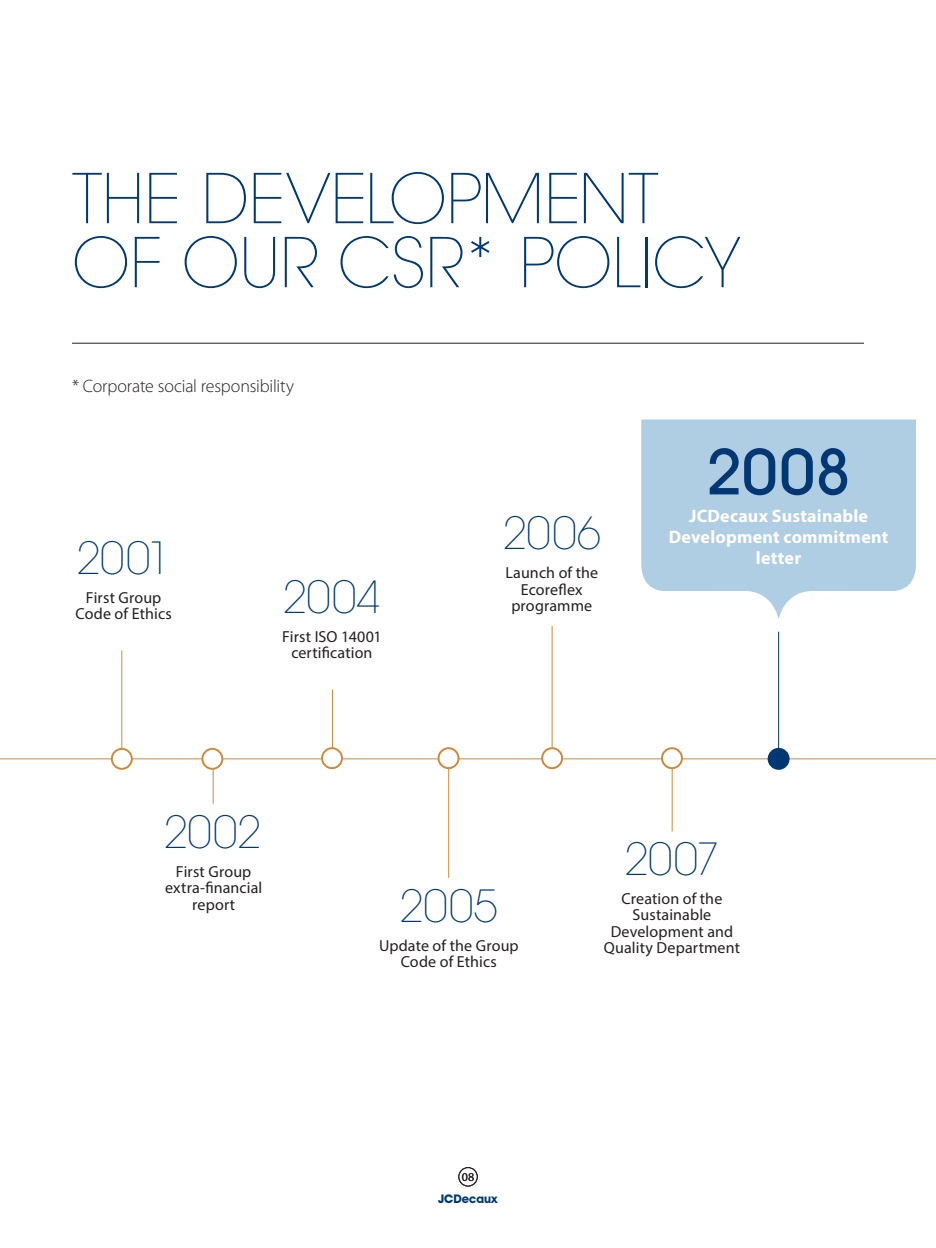
<style>
.page{position:relative;width:936px;height:1248px;background:#fff}
.page>*{position:absolute;margin:0;border:0;box-sizing:border-box;transform-origin:0 0}
.t1{font:200 68px/64px "ITC Avant Garde Std";letter-spacing:-.005em;color:#013874}
.t2{font:500 64px "Avant Garde IT Cby BT";color:#013874}
.t3{font:200 44px "ITC Avant Garde Std";color:#013874}
.t4{font:700 18px/21px "Myriad Pro";letter-spacing:.01em;color:#fff;text-align:center}
.t5{font:300 18px "Myriad Pro";letter-spacing:-.01em;color:#231f20}
.t6{font:16px/16.4px "Myriad Pro";letter-spacing:.01em;color:#231f20;text-align:center}
.t7{font:700 12px "Avant Garde IT Cby BT";color:#013874}
.t8{font:12px "Myriad Pro";color:#231f20}
</style>
<div class="page">
<div style="left:458px;top:1166px;width:19px;height:20px;border:1px solid #231f20;border-radius:50%"></div>
<div style="left:458px;top:1166px;width:20px;height:20px;border:1px solid #231f20;border-radius:50%"></div>
<svg style="left:641px;top:419px;width:274px;height:199px;background:#b9d3e6"></svg>
<hr style="left:0;top:758px;width:935px;height:1px;background:#ce8a3c">
<svg style="left:112px;top:748px;width:20px;height:20px"></svg>
<div style="left:111px;top:747px;width:22px;height:22px;border:2px solid #ce8a3c;border-radius:50%"></div>
<div style="left:202px;top:748px;width:20px;height:20px;background:#fff;border-radius:50%"></div>
<div style="left:201px;top:747px;width:22px;height:22px;border:2px solid #ce8a3c;border-radius:50%"></div>
<div style="left:438px;top:748px;width:20px;height:20px;background:#fff;border-radius:50%"></div>
<div style="left:437px;top:747px;width:22px;height:22px;border:2px solid #ce8a3c;border-radius:50%"></div>
<div style="left:542px;top:748px;width:20px;height:20px;background:#fff;border-radius:50%"></div>
<div style="left:541px;top:747px;width:22px;height:22px;border:2px solid #ce8a3c;border-radius:50%"></div>
<div style="left:662px;top:748px;width:20px;height:20px;background:#fff;border-radius:50%"></div>
<div style="left:661px;top:747px;width:22px;height:22px;border:2px solid #ce8a3c;border-radius:50%"></div>
<div style="left:322px;top:748px;width:20px;height:20px;background:#fff;border-radius:50%"></div>
<div style="left:321px;top:747px;width:22px;height:22px;border:2px solid #ce8a3c;border-radius:50%"></div>
<hr style="left:121px;top:650px;width:1px;height:98px;background:#ce8a3c">
<hr style="left:332px;top:689px;width:1px;height:59px;background:#ce8a3c">
<hr style="left:551px;top:626px;width:1px;height:122px;background:#ce8a3c">
<div style="left:768px;top:748px;width:20px;height:20px;background:#013874;border-radius:50%"></div>
<div style="left:767px;top:747px;width:22px;height:22px;border:2px solid #013874;border-radius:50%"></div>
<hr style="left:778px;top:631px;width:1px;height:118px;background:#013874">
<hr style="left:213px;top:767px;width:1px;height:36px;background:#ce8a3c">
<hr style="left:448px;top:767px;width:1px;height:110px;background:#ce8a3c">
<hr style="left:671px;top:767px;width:1px;height:64px;background:#ce8a3c">
<hr style="left:72px;top:343px;width:791px;height:1px;background:#231f20">
<h1 class="t1" style="left:72px;top:168px;width:670px">THE DEVELOPMENT<br>OF OUR CSR* POLICY</h1>
<p class="t5" style="left:72px;top:375px;width:224px">* Corporate social responsibility</p>
<h3 class="t3" style="left:76px;top:532px;width:97px">2001</h3>
<p class="t6" style="left:76px;top:588px;width:98px">First Group<br>Code of Ethics</p>
<h3 class="t3" style="left:282px;top:571px;width:101px">2004</h3>
<p class="t6" style="left:282px;top:627px;width:101px">First ISO 14001 certification</p>
<h3 class="t3" style="left:502px;top:507px;width:100px">2006</h3>
<p class="t6" style="left:505px;top:564px;width:94px">Launch of the<br>Ecoreflex programme</p>
<h2 class="t2" style="left:705px;top:432px;width:147px">2008</h2>
<p class="t4" style="left:669px;top:504px;width:221px">JCDecaux Sustainable<br>Development commitment letter</p>
<h3 class="t3" style="left:163px;top:806px;width:99px">2002</h3>
<p class="t6" style="left:165px;top:862px;width:99px">First Group extra-financial report</p>
<h3 class="t3" style="left:399px;top:880px;width:101px">2005</h3>
<p class="t6" style="left:379px;top:936px;width:141px">Update of the Group<br>Code of Ethics</p>
<p class="t8" style="left:462px;top:1169px;width:14px">08</p>
<p class="t7" style="left:438px;top:1191px;width:61px">JCDecaux</p>
<h3 class="t3" style="left:624px;top:833px;width:97px">2007</h3>
<p class="t6" style="left:604px;top:889px;width:138px">Creation of the<br>Sustainable<br>Development and<br>Quality Department</p>
</div>
